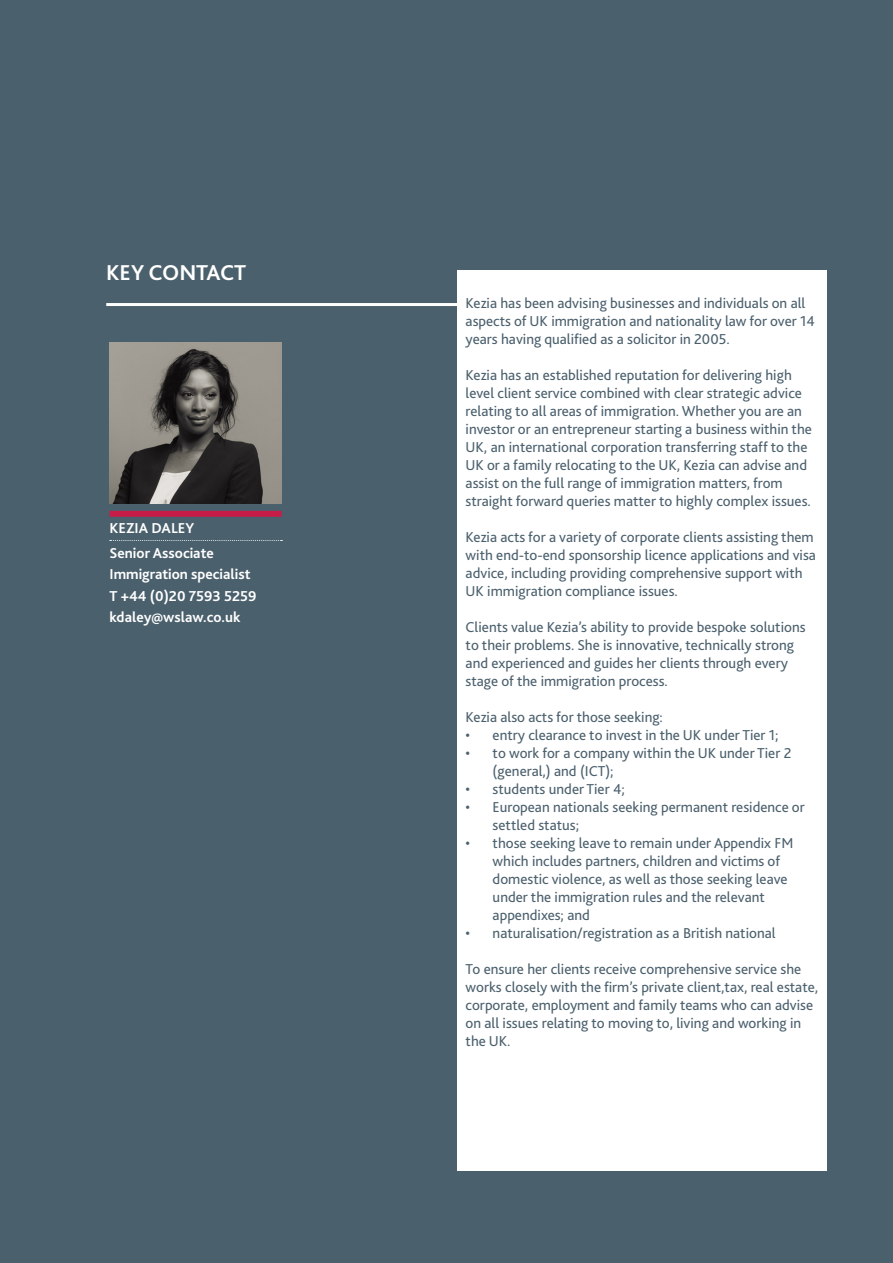
<style>
.page{position:relative;width:893px;height:1263px;background:#4b606d}
.page>*{position:absolute;margin:0;border:0;box-sizing:border-box;transform-origin:0 0}
.t1{font:700 22.5px "Bliss";letter-spacing:-.005em;color:#fff}
.Table_Body_Copy{font:15px/18px "Bliss";color:#4b606d}
.TEAM_Heading{font:700 15px "Bliss";color:#fff}
</style>
<div class="page">
<div style="left:457px;top:270px;width:370px;height:900px;background:#fff"></div>
<div style="left:110px;top:511px;width:172px;height:6px;background:#c71c47"></div>
<svg style="left:110px;top:540px;width:172px;height:1px"></svg>
<hr style="left:106px;top:303px;width:351px;height:3px;background:#fff">
<img style="left:110px;top:342px;width:172px;height:162px">
<p class="t1" style="left:106px;top:258px;width:142px">KEY CONTACT</p>
<p class="TEAM_Heading" style="left:110px;top:519px;width:86px">KEZIA DALEY</p>
<p class="TEAM_Heading" style="left:110px;top:544px;width:106px">Senior Associate</p>
<p class="TEAM_Heading" style="left:110px;top:565px;width:142px">Immigration specialist</p>
<p class="TEAM_Heading" style="left:110px;top:586px;width:148px">T +44 (0)20 7593 5259</p>
<p class="TEAM_Heading" style="left:110px;top:608px;width:133px">kdaley@wslaw.co.uk</p>
<p class="Table_Body_Copy" style="left:466px;top:294px;width:351px">Kezia has been advising businesses and individuals on all aspects of UK immigration and nationality law for over 14 years having qualified as a solicitor in 2005.</p>
<p class="Table_Body_Copy" style="left:466px;top:366px;width:348px">Kezia has an established reputation for delivering high level client service combined with clear strategic advice relating to all areas of immigration. Whether you are an investor or an entrepreneur starting a business within the UK, an international corporation transferring staff to the UK or a family relocating to the UK, Kezia can advise and assist on the full range of immigration matters, from straight forward queries matter to highly complex issues.</p>
<p class="Table_Body_Copy" style="left:466px;top:528px;width:352px">Kezia acts for a variety of corporate clients assisting them with end-to-end sponsorship licence applications and visa advice, including providing comprehensive support with UK immigration compliance issues.</p>
<p class="Table_Body_Copy" style="left:466px;top:618px;width:341px">Clients value Kezia’s ability to provide bespoke solutions to their problems. She is innovative, technically strong and experienced and guides her clients through every stage of the immigration process.</p>
<p class="Table_Body_Copy" style="left:466px;top:708px;width:199px">Kezia also acts for those seeking:</p>
<p class="Table_Body_Copy" style="left:466px;top:726px;width:314px">• entry clearance to invest in the UK under Tier 1;</p>
<p class="Table_Body_Copy" style="left:493px;top:744px;width:300px;text-indent:-27px">• to work for a company within the UK under Tier 2 (general,) and (ICT);</p>
<p class="Table_Body_Copy" style="left:466px;top:780px;width:161px">• students under Tier 4;</p>
<p class="Table_Body_Copy" style="left:493px;top:798px;width:314px;text-indent:-27px">• European nationals seeking permanent residence or settled status;</p>
<p class="Table_Body_Copy" style="left:493px;top:834px;width:302px;text-indent:-27px">• those seeking leave to remain under Appendix FM which includes partners, children and victims of domestic violence, as well as those seeking leave under the immigration rules and the relevant appendixes; and</p>
<p class="Table_Body_Copy" style="left:466px;top:924px;width:312px">• naturalisation/registration as a British national</p>
<p class="Table_Body_Copy" style="left:466px;top:960px;width:354px">To ensure her clients receive comprehensive service she works closely with the firm’s private client,tax, real estate, corporate, employment and family teams who can advise on all issues relating to moving to, living and working in the UK.</p>
</div>
